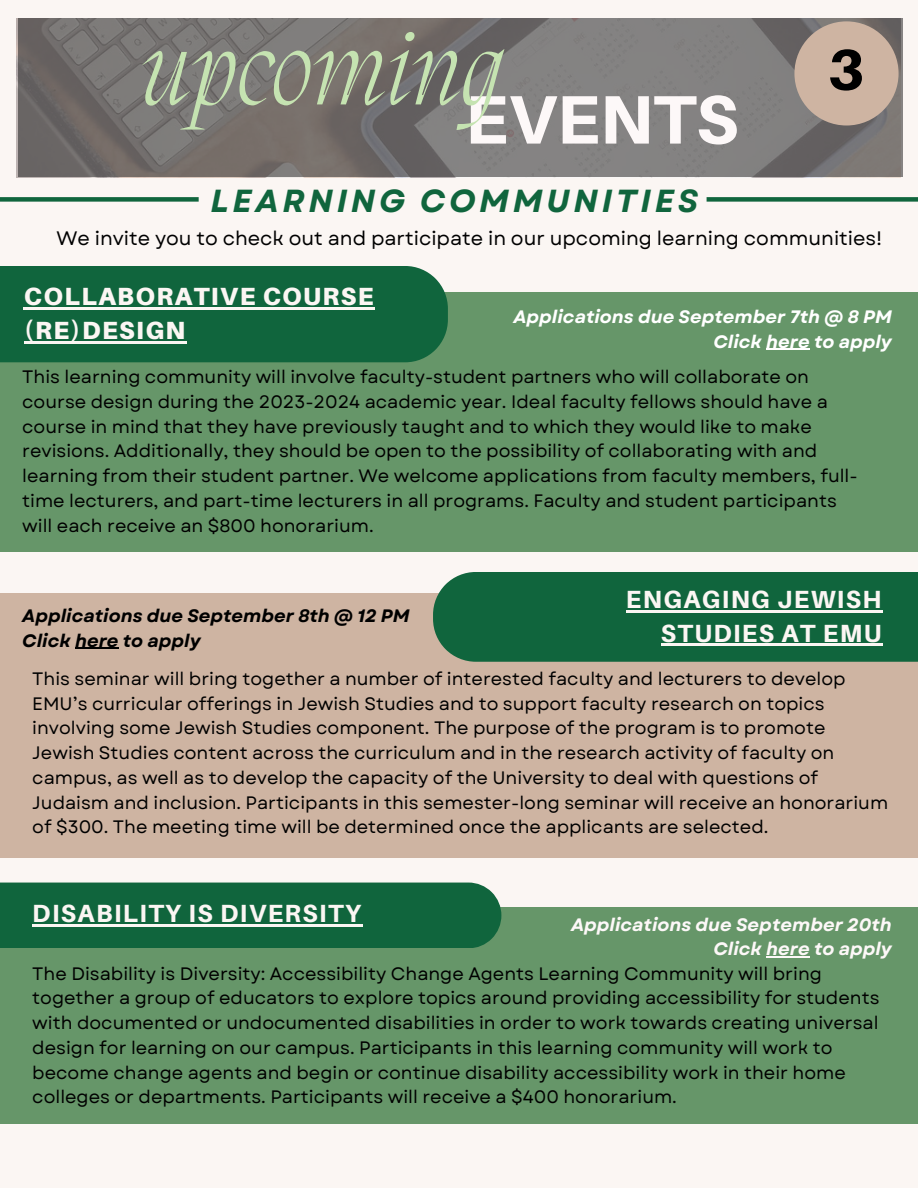
<style>
.page{position:relative;width:918px;height:1188px;background:#fbf6f3}
.page>*{position:absolute;margin:0;border:0;box-sizing:border-box;transform-origin:0 0}
.t1{font:italic 200 100.5px "Migra";color:#c5e3b1}
.t2{font:800 68.7px "Aileron";color:#fdf8f8}
.t3{font:800 57.6px "Aileron";color:#000}
.t4{font:italic 700 31.95px "Garet";letter-spacing:.115em;color:#10653d}
.t5{font:800 24.9px/33.8px "Aileron";letter-spacing:.055em;color:#fbf6f3;text-align:right}
.t6{font:900 24.9px/33.8px "Aileron";letter-spacing:.055em;color:#fbf6f3}
.t7{font:19.5px "Garet";color:#000}
.t8{font:18px/24.8px "Garet";color:#000}
.t9{font:italic 700 18px "Garet";color:#000}
.t10{font:italic 700 18px "Garet";color:#fff}
.t11{font:italic 700 18px "Garet";color:#fdf8f8}
</style>
<div class="page">
<svg style="left:18px;top:18px;width:884px;height:159px;background:#787574"></svg>
<div style="left:0;top:197px;width:199px;height:5px;background:#10653d"></div>
<div style="left:707px;top:197px;width:211px;height:5px;background:#10653d"></div>
<div style="left:0;top:593px;width:918px;height:265px;background:#ceb4a2"></div>
<div style="left:433px;top:572px;width:485px;height:90px;background:#10653d"></div>
<hr style="left:626px;top:610px;width:257px;height:2px;background:#fbf6f3">
<hr style="left:661px;top:644px;width:222px;height:2px;background:#fbf6f3">
<hr style="left:75px;top:648px;width:44px;height:1px;background:#000">
<div style="left:794px;top:21px;width:105px;height:105px;background:#ceb4a2;border-radius:50%"></div>
<div style="left:0;top:292px;width:918px;height:260px;background:#669669"></div>
<div style="left:0;top:266px;width:448px;height:96px;background:#10653d"></div>
<hr style="left:766px;top:349px;width:44px;height:1px;background:#fff">
<hr style="left:24px;top:307px;width:351px;height:3px;background:#fbf6f3">
<hr style="left:24px;top:341px;width:163px;height:2px;background:#fbf6f3">
<div style="left:0;top:907px;width:918px;height:217px;background:#669669"></div>
<div style="left:0;top:883px;width:501px;height:65px;background:#10653d"></div>
<hr style="left:32px;top:924px;width:330px;height:2px;background:#fbf6f3">
<hr style="left:766px;top:956px;width:44px;height:2px;background:#fdf8f8">
<p class="t1" style="left:141px;top:23px;width:364px">upcoming</p>
<p class="t2" style="left:465px;top:77px;width:275px">EVENTS</p>
<p class="t4" style="left:211px;top:178px;width:489px">LEARNING COMMUNITIES</p>
<p class="t3" style="left:828px;top:34px;width:38px">3</p>
<p class="t7" style="left:57px;top:225px;width:827px">We invite you to check out and participate in our upcoming learning communities!</p>
<p class="t6" style="left:24px;top:279px;width:351px">COLLABORATIVE COURSE (RE)DESIGN</p>
<p class="t10" style="left:514px;top:304px;width:380px">Applications due September 7th @ 8 PM</p>
<p class="t10" style="left:713px;top:328px;width:180px">Click here to apply</p>
<p class="t8" style="left:22px;top:364px;width:837px">This learning community will involve faculty-student partners who will collaborate on course design during the 2023-2024 academic year. Ideal faculty fellows should have a course in mind that they have previously taught and to which they would like to make revisions. Additionally, they should be open to the possibility of collaborating with and learning from their student partner. We welcome applications from faculty members, full&shy;time lecturers, and part-time lecturers in all programs. Faculty and student participants will each receive an $800 honorarium.</p>
<p class="t5" style="left:626px;top:582px;width:257px">ENGAGING JEWISH<br>STUDIES AT EMU</p>
<p class="t8" style="left:32px;top:666px;width:857px">This seminar will bring together a number of interested faculty and lecturers to develop EMU’s curricular offerings in Jewish Studies and to support faculty research on topics involving some Jewish Studies component. The purpose of the program is to promote Jewish Studies content across the curriculum and in the research activity of faculty on campus, as well as to develop the capacity of the University to deal with questions of Judaism and inclusion. Participants in this semester-long seminar will receive an honorarium of $300. The meeting time will be determined once the applicants are selected.</p>
<p class="t9" style="left:22px;top:603px;width:389px">Applications due September 8th @ 12 PM</p>
<p class="t9" style="left:22px;top:628px;width:180px">Click here to apply</p>
<p class="t5" style="left:32px;top:896px;width:330px">DISABILITY IS DIVERSITY</p>
<p class="t11" style="left:571px;top:911px;width:322px">Applications due September 20th</p>
<p class="t11" style="left:713px;top:936px;width:180px">Click here to apply</p>
<p class="t8" style="left:32px;top:961px;width:849px">The Disability is Diversity: Accessibility Change Agents Learning Community will bring together a group of educators to explore topics around providing accessibility for students with documented or undocumented disabilities in order to work towards creating universal design for learning on our campus. Participants in this learning community will work to become change agents and begin or continue disability accessibility work in their home colleges or departments. Participants will receive a $400 honorarium.</p>
</div>
